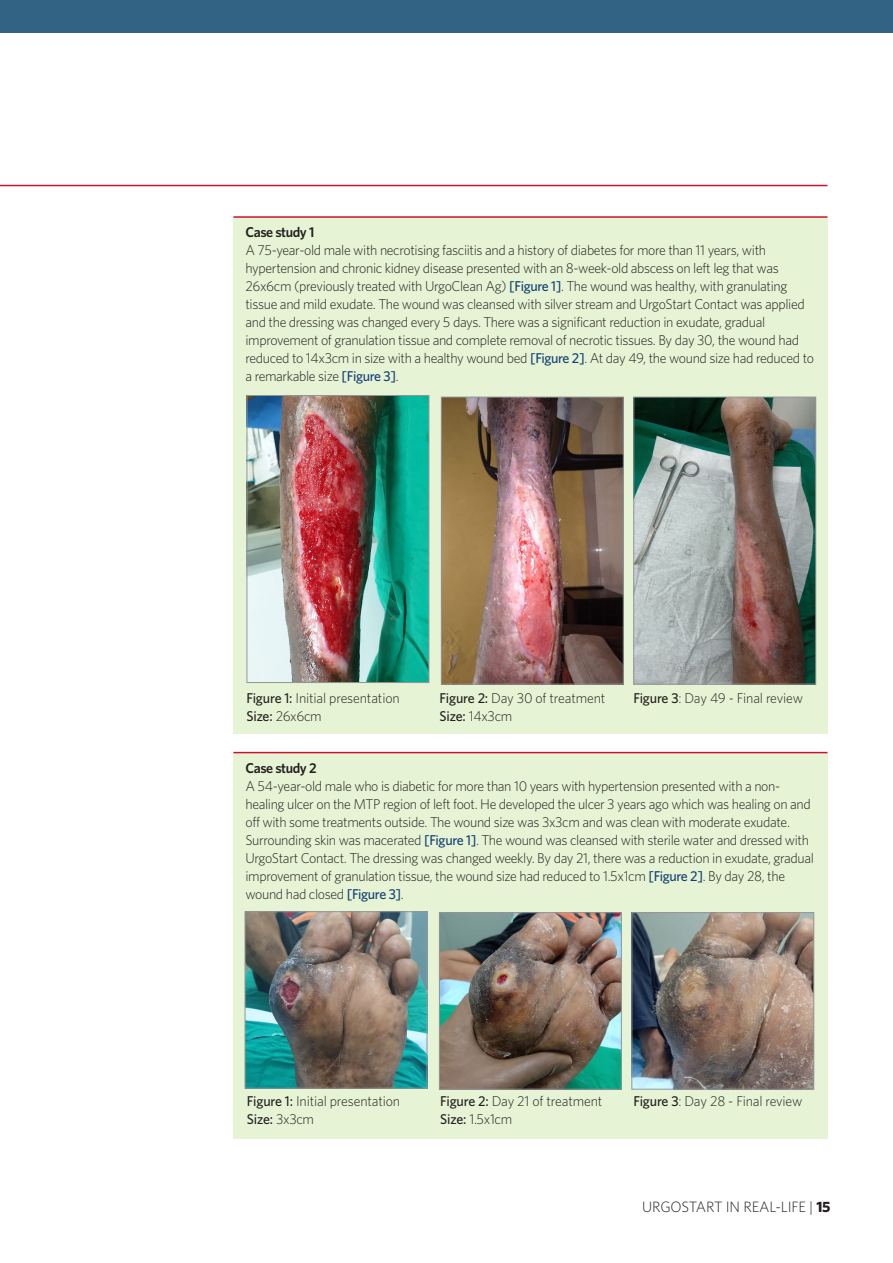
<style>
.page{position:relative;width:893px;height:1263px;background:#fff}
.page>*{position:absolute;margin:0;border:0;box-sizing:border-box;transform-origin:0 0}
.t1{font:300 15px "Whitney";letter-spacing:-.01em;color:#231f20}
.Text_Fullout{font:300 14.25px/18px "Whitney";letter-spacing:-.025em;color:#231f20}
.Text_Fullout-2{font:600 14.25px "Whitney";letter-spacing:-.03em;color:#231f20}
.Text_Fullout-3{font:500 14.25px "Whitney";color:#231f20}
.s1{font-weight:500;color:#153f73}
.s2{font-weight:500}
.s3{font-weight:300}
.s4{font-weight:700}
</style>
<div class="page">
<div style="left:0;top:0;width:893px;height:32px;background:#326384"></div>
<hr style="left:0;top:185px;width:827px;height:1px;background:#ce122d">
<div style="left:233px;top:217px;width:594px;height:516px;background:#e6f4d5"></div>
<div style="left:233px;top:752px;width:594px;height:387px;background:#e6f4d5"></div>
<img style="left:249px;top:397px;width:178px;height:284px">
<div style="left:247px;top:395px;width:182px;height:288px;border:1px solid #939598"></div>
<img style="left:247px;top:913px;width:178px;height:173px">
<div style="left:245px;top:911px;width:182px;height:177px;border:1px solid #939598"></div>
<img style="left:443px;top:399px;width:178px;height:283px">
<div style="left:441px;top:397px;width:182px;height:287px;border:1px solid #939598"></div>
<img style="left:441px;top:914px;width:178px;height:173px">
<div style="left:439px;top:912px;width:182px;height:177px;border:1px solid #939598"></div>
<img style="left:636px;top:399px;width:178px;height:283px">
<div style="left:634px;top:397px;width:182px;height:287px;border:1px solid #939598"></div>
<img style="left:634px;top:914px;width:178px;height:173px">
<div style="left:632px;top:912px;width:182px;height:177px;border:1px solid #939598"></div>
<hr style="left:233px;top:216px;width:594px;height:2px;background:#ce122d">
<hr style="left:233px;top:752px;width:594px;height:1px;background:#ce122d">
<p class="Text_Fullout-2" style="left:245px;top:224px;width:70px">Case study 1</p>
<p class="Text_Fullout" style="left:245px;top:241px;width:570px">A 75-year-old male with necrotising fasciitis and a history of diabetes for more than 11 years, with hypertension and chronic kidney disease presented with an 8-week-old abscess on left leg that was 26x6cm (previously treated with UrgoClean Ag) <span class="s1">[Figure 1]</span>. The wound was healthy, with granulating tissue and mild exudate. The wound was cleansed with silver stream and UrgoStart Contact was applied and the dressing was changed every 5 days. There was a significant reduction in exudate, gradual improvement of granulation tissue and complete removal of necrotic tissues. By day 30, the wound had reduced to 14x3cm in size with a healthy wound bed <span class="s1">[Figure 2]</span>. At day 49, the wound size had reduced to a remarkable size <span class="s1">[Figure 3]</span>.</p>
<p class="Text_Fullout" style="left:246px;top:689px;width:155px"><span class="s2">Figure 1:</span> Initial presentation</p>
<p class="Text_Fullout" style="left:246px;top:707px;width:77px"><span class="s2">Size:</span> 26x6cm</p>
<p class="Text_Fullout" style="left:440px;top:689px;width:167px"><span class="s2">Figure 2:</span> Day 30 of treatment</p>
<p class="Text_Fullout" style="left:440px;top:707px;width:74px"><span class="s2">Size:</span> 14x3cm</p>
<p class="Text_Fullout" style="left:633px;top:689px;width:171px"><span class="s2">Figure 3</span>: Day 49 - Final review</p>
<p class="Text_Fullout-2" style="left:245px;top:759px;width:73px">Case study 2</p>
<p class="Text_Fullout" style="left:245px;top:776px;width:570px">A 54-year-old male who is diabetic for more than 10 years with hypertension presented with a non&shy;healing ulcer on the MTP region of left foot. He developed the ulcer 3 years ago which was healing on and off with some treatments outside. The wound size was 3x3cm and was clean with moderate exudate.<br>Surrounding skin was macerated <span class="s1">[Figure 1]</span>. The wound was cleansed with sterile water and dressed with UrgoStart Contact. The dressing was changed weekly. By day 21, there was a reduction in exudate, gradual improvement of granulation tissue, the wound size had reduced to 1.5x1cm <span class="s1">[Figure 2]</span>. By day 28, the wound had closed <span class="s1">[Figure 3]</span>.</p>
<p class="Text_Fullout" style="left:247px;top:1092px;width:155px"><span class="s2">Figure 1:</span> Initial presentation</p>
<p class="Text_Fullout-3" style="left:247px;top:1111px;width:69px">Size: <span class="s3">3x3cm</span></p>
<p class="Text_Fullout" style="left:440px;top:1092px;width:164px"><span class="s2">Figure 2:</span> Day 21 of treatment</p>
<p class="Text_Fullout" style="left:440px;top:1110px;width:74px"><span class="s2">Size:</span> 1.5x1cm</p>
<p class="Text_Fullout" style="left:633px;top:1092px;width:170px"><span class="s2">Figure 3</span>: Day 28 - Final review</p>
<p class="t1" style="left:642px;top:1198px;width:190px">URGOSTART IN REAL-LIFE | <span class="s4">15</span></p>
</div>
